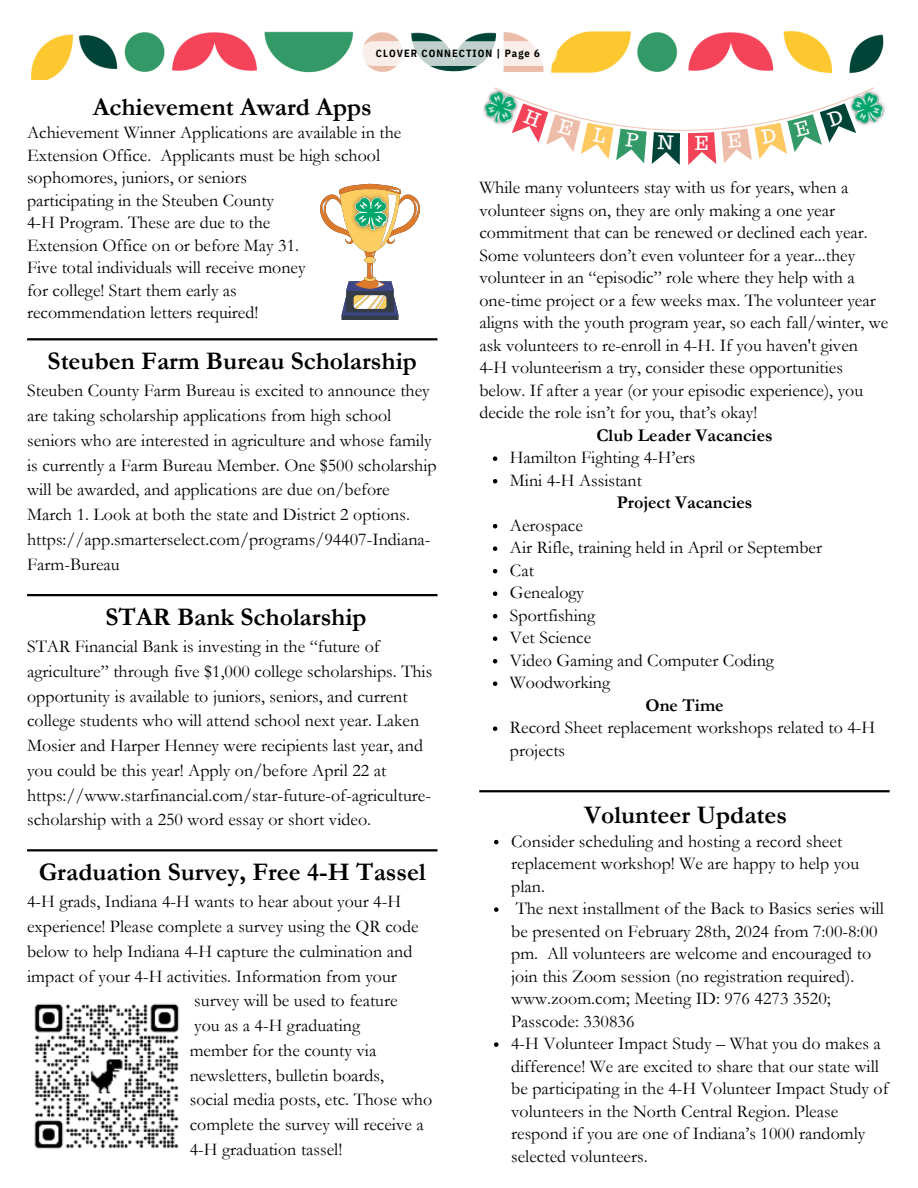
<style>
.page{position:relative;width:918px;height:1188px;background:#fff}
.page>*{position:absolute;margin:0;border:0;box-sizing:border-box;transform-origin:0 0}
.t1{font:700 25.5px "Garamond";color:#000}
.t2{font:18.75px "Trocchi";color:#fff}
.t3{font:18px/22.5px "Garamond";color:#000}
.t4{font:700 18px "Garamond";color:#000}
.t5{font:700 10.5px "IBM Plex Sans Cond";letter-spacing:.1em;color:#000}
</style>
<div class="page">
<img style="left:31px;top:31px;width:853px;height:49px">
<svg style="left:361px;top:41px;width:196px;height:25px"></svg>
<hr style="left:27px;top:594px;width:410px;height:2px;background:#000">
<img style="left:483px;top:91px;width:11px;height:32px">
<img style="left:874px;top:92px;width:12px;height:31px">
<svg style="left:493px;top:456px;width:4px;height:5px"></svg>
<svg style="left:493px;top:479px;width:4px;height:4px"></svg>
<svg style="left:493px;top:524px;width:4px;height:4px"></svg>
<svg style="left:493px;top:546px;width:4px;height:5px"></svg>
<svg style="left:493px;top:569px;width:4px;height:4px"></svg>
<svg style="left:493px;top:591px;width:4px;height:5px"></svg>
<svg style="left:493px;top:614px;width:4px;height:4px"></svg>
<svg style="left:493px;top:636px;width:4px;height:5px"></svg>
<svg style="left:493px;top:659px;width:4px;height:4px"></svg>
<svg style="left:493px;top:681px;width:4px;height:5px"></svg>
<svg style="left:493px;top:726px;width:4px;height:5px"></svg>
<svg style="left:320px;top:184px;width:100px;height:136px"></svg>
<img style="left:350px;top:193px;width:41px;height:41px">
<hr style="left:27px;top:338px;width:410px;height:2px;background:#000">
<hr style="left:479px;top:790px;width:411px;height:2px;background:#000">
<svg style="left:494px;top:840px;width:5px;height:4px"></svg>
<svg style="left:494px;top:907px;width:5px;height:5px"></svg>
<svg style="left:494px;top:1042px;width:5px;height:5px"></svg>
<img style="left:34px;top:1003px;width:145px;height:146px">
<hr style="left:27px;top:849px;width:410px;height:2px;background:#000">
<svg style="left:494px;top:87px;width:380px;height:78px"></svg>
<p class="t5" style="left:376px;top:46px;width:165px">CLOVER CONNECTION | Page 6</p>
<h3 class="t1" style="left:93px;top:93px;width:281px">Achievement Award Apps</h3>
<h3 class="t3" style="left:27px;top:122px;width:376px">Achievement Winner Applications are available in the Extension Office. Applicants must be high school sophomores, juniors, or seniors<br>participating in the Steuben County<br>4-H Program. These are due to the<br>Extension Office on or before May 31.<br>Five total individuals will receive money<br>for college! Start them early as<br>recommendation letters required!</h3>
<h3 class="t1" style="left:48px;top:347px;width:371px">Steuben Farm Bureau Scholarship</h3>
<h3 class="t3" style="left:27px;top:379px;width:411px;line-height:24.8px">Steuben County Farm Bureau is excited to announce they are taking scholarship applications from high school seniors who are interested in agriculture and whose family is currently a Farm Bureau Member. One $500 scholarship will be awarded, and applications are due on/before March 1. Look at both the state and District 2 options. https://app.smarterselect.com/programs/94407-Indiana-Farm-Bureau</h3>
<h2 class="t1" style="left:105px;top:603px;width:263px">STAR Bank Scholarship</h2>
<h2 class="t3" style="left:27px;top:634px;width:407px;line-height:24.8px">STAR Financial Bank is investing in the “future of agriculture” through five $1,000 college scholarships. This opportunity is available to juniors, seniors, and current college students who will attend school next year. Laken Mosier and Harper Henney were recipients last year, and you could be this year! Apply on/before April 22 at https://www.starfinancial.com/star-future-of-agriculture&shy;scholarship with a 250 word essay or short video.</h2>
<h1 class="t1" style="left:39px;top:858px;width:389px">Graduation Survey, Free 4-H Tassel</h1>
<h1 class="t3" style="left:27px;top:891px;width:375px">4-H grads, Indiana 4-H wants to hear about your 4-H</h1>
<h1 class="t3" style="left:27px;top:916px;width:393px">experience! Please complete a survey using the QR code</h1>
<h1 class="t3" style="left:27px;top:940px;width:387px">below to help Indiana 4-H capture the culmination and</h1>
<h1 class="t3" style="left:27px;top:965px;width:371px">impact of your 4-H activities. Information from your</h1>
<h1 class="t3" style="left:194px;top:990px;width:205px">survey will be used to feature</h1>
<h1 class="t3" style="left:194px;top:1015px;width:167px">you as a 4-H graduating</h1>
<h1 class="t3" style="left:190px;top:1039px;width:188px">member for the county via</h1>
<h1 class="t3" style="left:190px;top:1064px;width:196px">newsletters, bulletin boards,</h1>
<h1 class="t3" style="left:190px;top:1089px;width:244px">social media posts, etc. Those who</h1>
<h1 class="t3" style="left:190px;top:1114px;width:236px">complete the survey will receive a</h1>
<h1 class="t3" style="left:190px;top:1138px;width:154px">4-H graduation tassel!</h1>
<h3 class="t2" style="left:695px;top:131px;width:15px">E</h3>
<p class="t3" style="left:479px;top:177px;width:370px">While many volunteers stay with us for years, when a</p>
<p class="t3" style="left:479px;top:199px;width:357px">volunteer signs on, they are only making a one year</p>
<p class="t3" style="left:479px;top:222px;width:390px">commitment that can be renewed or declined each year.</p>
<p class="t3" style="left:479px;top:244px;width:377px">Some volunteers don’t even volunteer for a year...they</p>
<p class="t3" style="left:479px;top:267px;width:377px">volunteer in an “episodic” role where they help with a</p>
<p class="t3" style="left:479px;top:289px;width:398px">one-time project or a few weeks max. The volunteer year</p>
<p class="t3" style="left:479px;top:312px;width:410px">aligns with the youth program year, so each fall/winter, we</p>
<p class="t3" style="left:479px;top:334px;width:380px">ask volunteers to re-enroll in 4-H. If you haven't given</p>
<p class="t3" style="left:479px;top:357px;width:365px">4-H volunteerism a try, consider these opportunities</p>
<p class="t3" style="left:479px;top:379px;width:385px">below. If after a year (or your episodic experience), you</p>
<p class="t3" style="left:479px;top:402px;width:279px">decide the role isn’t for you, that’s okay!</p>
<p class="t4" style="left:596px;top:425px;width:178px">Club Leader Vacancies</p>
<p class="t3" style="left:510px;top:447px;width:187px">Hamilton Fighting 4-H’ers</p>
<p class="t3" style="left:510px;top:469px;width:134px">Mini 4-H Assistant</p>
<p class="t4" style="left:617px;top:493px;width:137px">Project Vacancies</p>
<p class="t3" style="left:510px;top:514px;width:74px">Aerospace</p>
<p class="t3" style="left:510px;top:537px;width:314px">Air Rifle, training held in April or September</p>
<p class="t3" style="left:510px;top:559px;width:25px">Cat</p>
<p class="t3" style="left:510px;top:582px;width:76px">Genealogy</p>
<p class="t3" style="left:510px;top:604px;width:87px">Sportfishing</p>
<h3 class="t3" style="left:510px;top:627px;width:83px">Vet Science</h3>
<h3 class="t3" style="left:510px;top:649px;width:265px">Video Gaming and Computer Coding</h3>
<h3 class="t3" style="left:510px;top:672px;width:102px">Woodworking</h3>
<h2 class="t4" style="left:645px;top:695px;width:80px">One Time</h2>
<h3 class="t3" style="left:510px;top:717px;width:367px">Record Sheet replacement workshops related to 4-H projects</h3>
<h3 class="t1" style="left:584px;top:801px;width:205px">Volunteer Updates</h3>
<h3 class="t3" style="left:511px;top:830px;width:350px">Consider scheduling and hosting a record sheet replacement workshop! We are happy to help you plan.</h3>
<h3 class="t3" style="left:511px;top:897px;width:374px">The next installment of the Back to Basics series will be presented on February 28th, 2024 from 7:00-8:00 pm. All volunteers are welcome and encouraged to join this Zoom session (no registration required). www.zoom.com; Meeting ID: 976 4273 3520; Passcode: 330836</h3>
<h3 class="t3" style="left:511px;top:1032px;width:379px">4-H Volunteer Impact Study – What you do makes a difference! We are excited to share that our state will be participating in the 4-H Volunteer Impact Study of volunteers in the North Central Region. Please respond if you are one of Indiana’s 1000 randomly selected volunteers.</h3>
</div>
